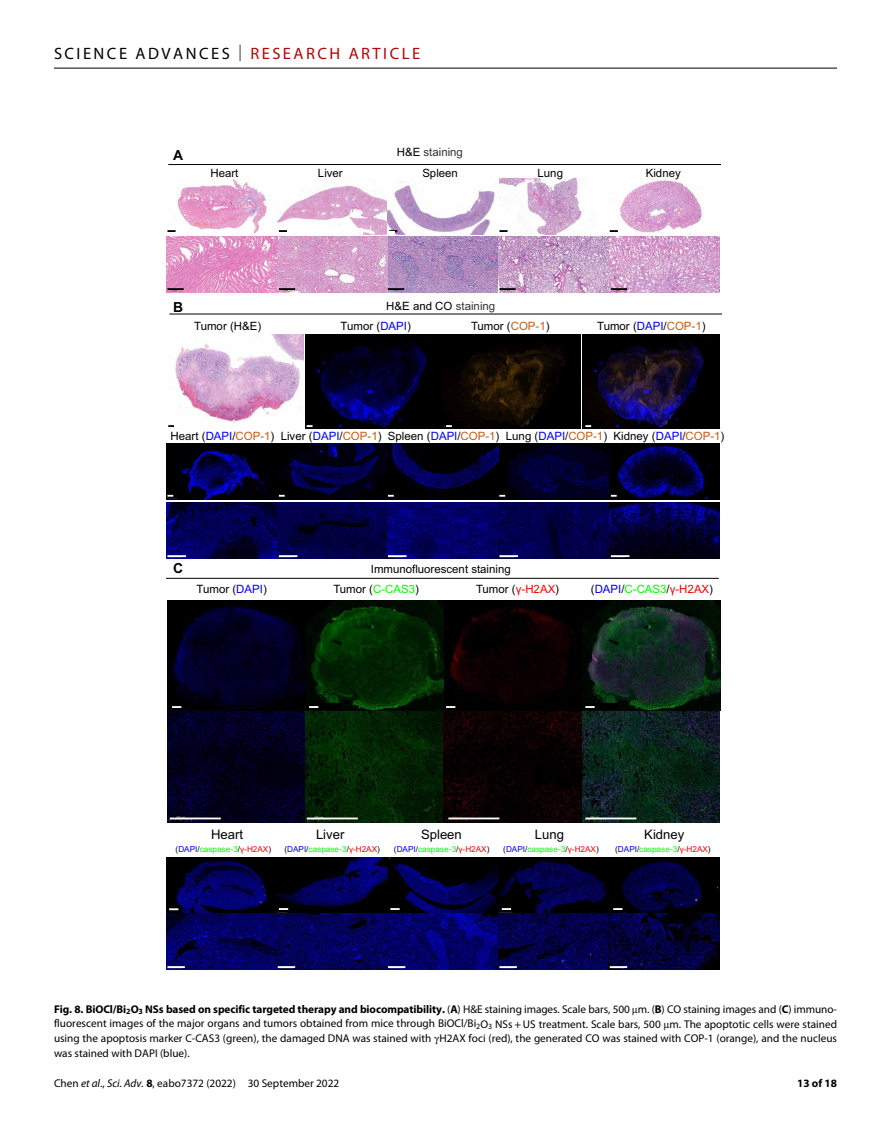
<style>
.page{position:relative;width:891px;height:1134px;background:#fff}
.page>*{position:absolute;margin:0;border:0;box-sizing:border-box;transform-origin:0 0}
.t1{font:16.5px "Myriad Pro";letter-spacing:.15em;color:#000}
.t2{font:700 13.8px "Arial";color:#000}
.t3{font:13.05px "Arial";color:#000}
.t4{font:11.4px "Arial";color:#000}
.t5{font:11.4px "Arial";color:#0f0}
.t6{font:11.4px "Arial";color:#333}
.t7{font:11.25px/15px "Myriad Pro";color:#000;text-align:justify}
.t8{font:700 11.25px "Myriad Pro";color:#000}
.t9{font:8.25px "Arial";color:#0f0}
.s1{font-weight:300}
.s2{color:#b10508}
.s3{color:#000}
.s4{color:#333}
.s5{color:#00f}
.s6{color:#c55a11}
.s7{color:#0f0}
.s8{color:#f00}
.s9{font-weight:700}
.s10{font-style:italic}
</style>
<div class="page">
<hr style="left:54px;top:68px;width:783px;height:1px;background:#000">
<img style="left:166px;top:857px;width:553px;height:112px">
<div style="left:610px;top:906px;width:14px;height:6px;background:#000"></div>
<div style="left:499px;top:906px;width:14px;height:6px;background:#000"></div>
<div style="left:388px;top:906px;width:17px;height:6px;background:#000"></div>
<div style="left:278px;top:906px;width:14px;height:6px;background:#000"></div>
<svg style="left:167px;top:906px;width:14px;height:6px"></svg>
<img style="left:168px;top:600px;width:552px;height:110px">
<div style="left:585px;top:704px;width:33px;height:6px;background:#000"></div>
<div style="left:446px;top:703px;width:34px;height:6px;background:#000"></div>
<div style="left:307px;top:703px;width:34px;height:7px;background:#000"></div>
<div style="left:168px;top:703px;width:34px;height:6px;background:#000"></div>
<img style="left:167px;top:443px;width:552px;height:56px">
<div style="left:609px;top:492px;width:19px;height:7px;background:#000"></div>
<div style="left:499px;top:493px;width:19px;height:6px;background:#000"></div>
<div style="left:388px;top:492px;width:19px;height:7px;background:#000"></div>
<div style="left:278px;top:493px;width:19px;height:6px;background:#000"></div>
<div style="left:167px;top:492px;width:18px;height:6px;background:#000"></div>
<img style="left:444px;top:334px;width:275px;height:95px">
<div style="left:583px;top:421px;width:19px;height:6px;background:#000"></div>
<div style="left:445px;top:422px;width:19px;height:6px;background:#000"></div>
<img style="left:175px;top:334px;width:267px;height:95px">
<div style="left:307px;top:422px;width:19px;height:6px;background:#000"></div>
<div style="left:167px;top:422px;width:16px;height:6px;background:#fff"></div>
<img style="left:177px;top:178px;width:525px;height:56px">
<div style="left:609px;top:227px;width:16px;height:6px;background:#fff"></div>
<div style="left:499px;top:228px;width:16px;height:6px;background:#fff"></div>
<div style="left:277px;top:227px;width:16px;height:6px;background:#fff"></div>
<div style="left:166px;top:228px;width:17px;height:6px;background:#fff"></div>
<img style="left:167px;top:237px;width:552px;height:56px">
<img style="left:166px;top:502px;width:553px;height:56px">
<img style="left:168px;top:712px;width:552px;height:110px">
<hr style="left:168px;top:164px;width:553px;height:1px;background:#000">
<hr style="left:169px;top:314px;width:553px;height:1px;background:#000">
<hr style="left:166px;top:578px;width:553px;height:1px;background:#000">
<svg style="left:611px;top:288px;width:16px;height:2px"></svg>
<svg style="left:499px;top:288px;width:17px;height:2px"></svg>
<svg style="left:388px;top:288px;width:16px;height:2px"></svg>
<svg style="left:279px;top:288px;width:16px;height:2px"></svg>
<svg style="left:167px;top:288px;width:17px;height:2px"></svg>
<svg style="left:167px;top:230px;width:9px;height:2px"></svg>
<svg style="left:279px;top:230px;width:8px;height:2px"></svg>
<svg style="left:499px;top:230px;width:9px;height:2px"></svg>
<svg style="left:610px;top:230px;width:8px;height:2px"></svg>
<svg style="left:168px;top:425px;width:6px;height:2px"></svg>
<svg style="left:307px;top:425px;width:6px;height:2px"></svg>
<svg style="left:446px;top:425px;width:6px;height:2px"></svg>
<svg style="left:585px;top:425px;width:6px;height:2px"></svg>
<svg style="left:167px;top:495px;width:6px;height:2px"></svg>
<svg style="left:279px;top:495px;width:6px;height:2px"></svg>
<svg style="left:388px;top:495px;width:6px;height:2px"></svg>
<svg style="left:499px;top:495px;width:6px;height:2px"></svg>
<svg style="left:611px;top:495px;width:6px;height:2px"></svg>
<svg style="left:167px;top:555px;width:19px;height:2px"></svg>
<svg style="left:279px;top:555px;width:18px;height:2px"></svg>
<svg style="left:388px;top:555px;width:19px;height:2px"></svg>
<svg style="left:499px;top:555px;width:19px;height:2px"></svg>
<svg style="left:611px;top:555px;width:18px;height:2px"></svg>
<svg style="left:309px;top:706px;width:9px;height:2px"></svg>
<svg style="left:172px;top:706px;width:9px;height:2px"></svg>
<svg style="left:446px;top:706px;width:9px;height:2px"></svg>
<svg style="left:585px;top:706px;width:10px;height:2px"></svg>
<hr style="left:170px;top:818px;width:51px;height:1px;background:#fff">
<hr style="left:307px;top:818px;width:51px;height:1px;background:#fff">
<hr style="left:448px;top:818px;width:51px;height:1px;background:#fff">
<hr style="left:585px;top:818px;width:51px;height:1px;background:#fff">
<svg style="left:169px;top:908px;width:9px;height:2px"></svg>
<svg style="left:279px;top:908px;width:9px;height:2px"></svg>
<svg style="left:390px;top:908px;width:10px;height:2px"></svg>
<svg style="left:502px;top:908px;width:9px;height:2px"></svg>
<svg style="left:613px;top:908px;width:10px;height:2px"></svg>
<svg style="left:610px;top:966px;width:17px;height:2px"></svg>
<svg style="left:499px;top:966px;width:18px;height:2px"></svg>
<svg style="left:388px;top:966px;width:17px;height:2px"></svg>
<svg style="left:278px;top:966px;width:17px;height:2px"></svg>
<svg style="left:167px;top:966px;width:18px;height:2px"></svg>
<svg style="left:388px;top:230px;width:9px;height:4px"></svg>
<h1 class="t1" style="left:54px;top:40px;width:368px">SCIENCE ADVANCES <span class="s1">|</span> <span class="s2">RESEARCH ARTICLE</span></h1>
<p class="t2" style="left:173px;top:147px;width:12px">A</p>
<p class="t6" style="left:397px;top:145px;width:68px"><span class="s3">H&amp;E</span> staining</p>
<p class="t4" style="left:210px;top:166px;width:29px">Heart</p>
<p class="t4" style="left:318px;top:166px;width:26px">Liver</p>
<p class="t4" style="left:422px;top:166px;width:37px">Spleen</p>
<p class="t4" style="left:538px;top:166px;width:27px">Lung</p>
<p class="t4" style="left:646px;top:166px;width:37px">Kidney</p>
<p class="t2" style="left:173px;top:299px;width:12px">B</p>
<p class="t4" style="left:386px;top:299px;width:110px">H&amp;E and CO <span class="s4">staining</span></p>
<p class="t4" style="left:194px;top:318px;width:68px">Tumor (H&amp;E)</p>
<p class="t4" style="left:341px;top:318px;width:72px">Tumor (<span class="s5">DAPI</span>)</p>
<p class="t4" style="left:471px;top:318px;width:80px">Tumor (<span class="s6">COP-1</span>)</p>
<p class="t4" style="left:597px;top:318px;width:110px">Tumor (<span class="s5">DAPI</span>/<span class="s6">COP-1</span>)</p>
<p class="t4" style="left:171px;top:428px;width:555px">Heart (<span class="s5">DAPI</span>/<span class="s6">COP-1</span>) Liver (<span class="s5">DAPI</span>/<span class="s6">COP-1</span>) Spleen (<span class="s5">DAPI</span>/<span class="s6">COP-1</span>) Lung (<span class="s5">DAPI</span>/<span class="s6">COP-1</span>) Kidney (<span class="s5">DAPI</span>/<span class="s6">COP-1</span>)</p>
<p class="t2" style="left:173px;top:560px;width:12px">C</p>
<p class="t4" style="left:371px;top:562px;width:141px">Immunofluorescent staining</p>
<p class="t4" style="left:197px;top:582px;width:72px">Tumor (<span class="s5">DAPI</span>)</p>
<p class="t4" style="left:333px;top:582px;width:87px">Tumor (<span class="s7">C-CAS3</span>)</p>
<p class="t4" style="left:476px;top:582px;width:85px">Tumor (<span class="s8">γ-H2AX</span>)</p>
<p class="t5" style="left:591px;top:582px;width:124px"><span class="s3">(</span><span class="s5">DAPI</span><span class="s3">/</span>C-CAS3<span class="s3">/</span><span class="s8">γ-H2AX</span><span class="s3">)</span></p>
<p class="t3" style="left:211px;top:825px;width:34px">Heart</p>
<p class="t3" style="left:316px;top:825px;width:30px">Liver</p>
<p class="t3" style="left:421px;top:825px;width:42px">Spleen</p>
<p class="t3" style="left:535px;top:825px;width:31px">Lung</p>
<p class="t3" style="left:644px;top:825px;width:42px">Kidney</p>
<p class="t9" style="left:176px;top:844px;width:97px"><span class="s3">(</span><span class="s5">DAPI</span><span class="s3">/</span>caspase-3<span class="s3">/</span><span class="s8">γ-H2AX</span><span class="s3">)</span></p>
<p class="t9" style="left:284px;top:844px;width:97px"><span class="s3">(</span><span class="s5">DAPI</span><span class="s3">/</span>caspase-3<span class="s3">/</span><span class="s8">γ-H2AX</span><span class="s3">)</span></p>
<p class="t9" style="left:394px;top:844px;width:97px"><span class="s3">(</span><span class="s5">DAPI</span><span class="s3">/</span>caspase-3<span class="s3">/</span><span class="s8">γ-H2AX</span><span class="s3">)</span></p>
<p class="t9" style="left:503px;top:844px;width:97px"><span class="s3">(</span><span class="s5">DAPI</span><span class="s3">/</span>caspase-3<span class="s3">/</span><span class="s8">γ-H2AX</span><span class="s3">)</span></p>
<p class="t9" style="left:615px;top:844px;width:97px"><span class="s3">(</span><span class="s5">DAPI</span><span class="s3">/</span>caspase-3<span class="s3">/</span><span class="s8">γ-H2AX</span><span class="s3">)</span></p>
<p class="t7" style="left:54px;top:1001px;width:785px"><span class="s9">Fig. 8. BiOCl/Bi</span><sub>2</sub><span class="s9">O</span><sub>3</sub> <span class="s9">NSs based on specific targeted therapy and biocompatibility.</span> (<span class="s9">A</span>) H&amp;E staining images. Scale bars, 500 m. (<span class="s9">B</span>) CO staining images and (<span class="s9">C</span>) immuno&shy;fluorescent images of the major organs and tumors obtained from mice through BiOCl/Bi<sub>2</sub>O<sub>3</sub> NSs + US treatment. Scale bars, 500 m. The apoptotic cells were stained using the apoptosis marker C-CAS3 (green), the damaged DNA was stained with H2AX foci (red), the generated CO was stained with COP-1 (orange), and the nucleus was stained with DAPI (blue).</p>
<p class="t7" style="left:54px;top:1076px;width:287px">Chen <span class="s10">et al</span>., <span class="s10">Sci. Adv.</span> <span class="s9">8</span>, eabo7372 (2022) 30 September 2022</p>
<p class="t8" style="left:797px;top:1074px;width:41px">13 of 18</p>
</div>
